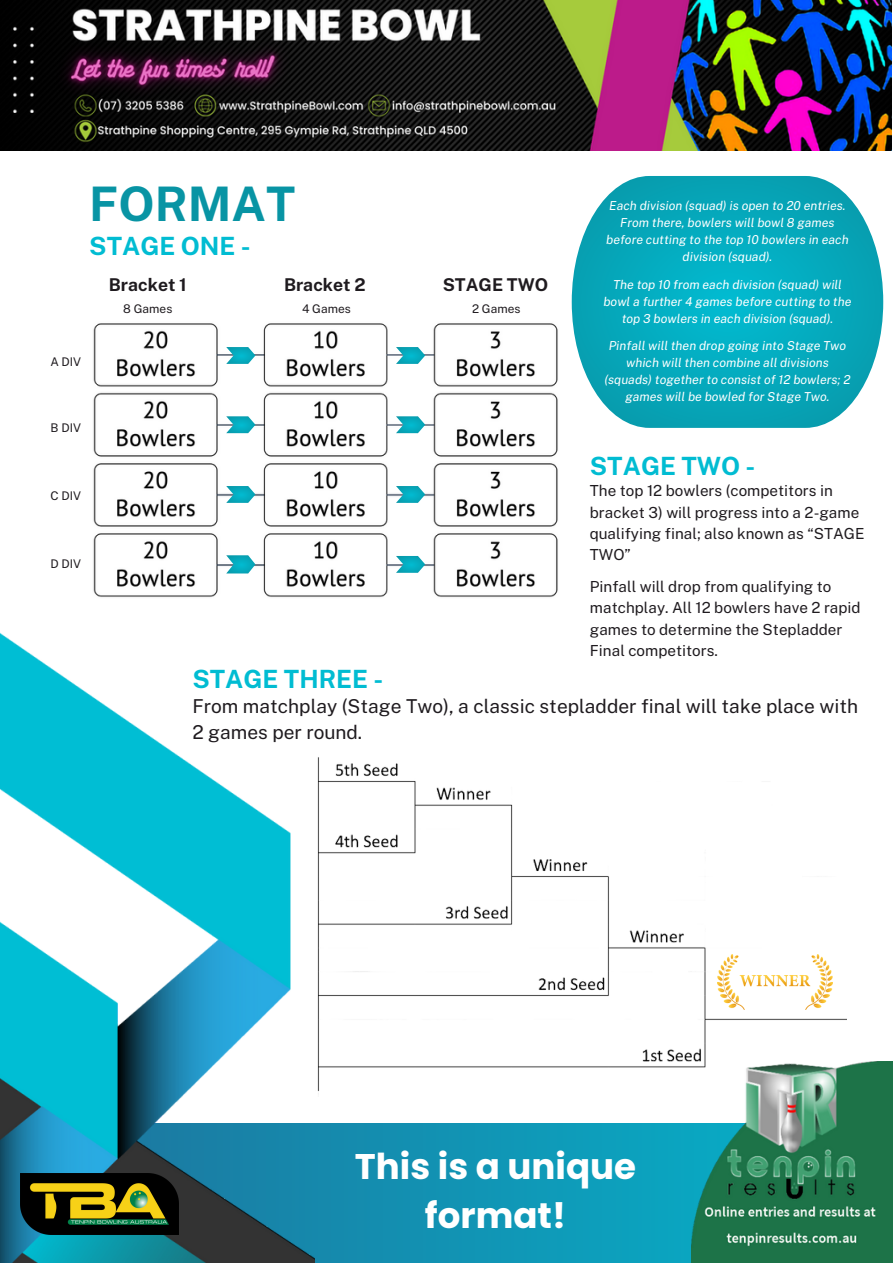
<style>
.page{position:relative;width:893px;height:1264px;background:#fff}
.page>*{position:absolute;margin:0;border:0;box-sizing:border-box;transform-origin:0 0}
.t1{font:700 47.55px "Public Sans";color:#0894a4}
.t2{font:700 35.55px/48.6px "Poppins";color:#fff;text-align:center}
.t3{font:700 25.05px "Public Sans";color:#01bcd2}
.t4{font:19.2px/25.8px "Public Sans";color:#1f1b1f}
.t5{font:700 17.7px "Public Sans";color:#1f1b1f}
.t6{font:15.3px/21.3px "Public Sans";color:#1f1b1f}
.t7{font:italic 12.3px/17px "Public Sans";color:#fff;text-align:center}
.t8{font:12px "Public Sans";color:#1f1b1f}
</style>
<div class="page">
<svg style="left:315px;top:1123px;width:376px;height:139px;background:#1096b6"></svg>
<img style="left:0;top:632px;width:315px;height:630px">
<img style="left:0;top:0;width:891px;height:151px">
<img style="left:317px;top:757px;width:529px;height:337px">
<div style="left:716px;top:993px;width:141px;height:24px;background:#fff"></div>
<img style="left:717px;top:954px;width:115px;height:55px">
<img style="left:691px;top:1061px;width:201px;height:201px">
<img style="left:93px;top:323px;width:465px;height:274px">
<svg style="left:571px;top:176px;width:312px;height:252px;background:#20b1c2"></svg>
<img style="left:21px;top:1173px;width:157px;height:61px">
<svg style="left:226px;top:486px;width:29px;height:17px"></svg>
<svg style="left:226px;top:555px;width:29px;height:18px"></svg>
<svg style="left:396px;top:486px;width:29px;height:17px"></svg>
<svg style="left:396px;top:556px;width:29px;height:17px"></svg>
<svg style="left:396px;top:416px;width:29px;height:17px"></svg>
<svg style="left:396px;top:347px;width:29px;height:17px"></svg>
<svg style="left:226px;top:416px;width:29px;height:17px"></svg>
<svg style="left:226px;top:347px;width:29px;height:17px"></svg>
<p class="t1" style="left:89px;top:175px;width:208px">FORMAT</p>
<p class="t3" style="left:89px;top:231px;width:163px">STAGE ONE -</p>
<p class="t5" style="left:109px;top:274px;width:79px">Bracket 1</p>
<p class="t5" style="left:284px;top:274px;width:83px">Bracket 2</p>
<p class="t5" style="left:442px;top:274px;width:107px">STAGE TWO</p>
<p class="t8" style="left:123px;top:302px;width:51px">8 Games</p>
<p class="t8" style="left:302px;top:302px;width:50px">4 Games</p>
<p class="t8" style="left:472px;top:302px;width:50px">2 Games</p>
<p class="t8" style="left:50px;top:355px;width:32px">A DIV</p>
<p class="t8" style="left:51px;top:420px;width:32px">B DIV</p>
<p class="t7" style="left:606px;top:197px;width:244px">Each division (squad) is open to 20 entries.<br>From there, bowlers will bowl 8 games before cutting to the top 10 bowlers in each division (squad).</p>
<p class="t7" style="left:603px;top:276px;width:249px">The top 10 from each division (squad) will bowl a further 4 games before cutting to the top 3 bowlers in each division (squad).</p>
<p class="t7" style="left:604px;top:337px;width:247px">Pinfall will then drop going into Stage Two which will then combine all divisions (squads) together to consist of 12 bowlers; 2 games will be bowled for Stage Two.</p>
<p class="t8" style="left:51px;top:488px;width:32px">C DIV</p>
<p class="t8" style="left:50px;top:556px;width:32px">D DIV</p>
<p class="t3" style="left:590px;top:451px;width:167px">STAGE TWO -</p>
<p class="t6" style="left:590px;top:480px;width:276px">The top 12 bowlers (competitors in bracket 3) will progress into a 2-game qualifying final; also known as “STAGE<br>TWO”</p>
<p class="t6" style="left:590px;top:576px;width:272px">Pinfall will drop from qualifying to matchplay. All 12 bowlers have 2 rapid games to determine the Stepladder<br>Final competitors.</p>
<p class="t3" style="left:192px;top:664px;width:192px">STAGE THREE -</p>
<p class="t4" style="left:192px;top:693px;width:667px">From matchplay (Stage Two), a classic stepladder final will take place with<br>2 games per round.</p>
<p class="t2" style="left:355px;top:1142px;width:283px">This is a unique format!</p>
</div>
